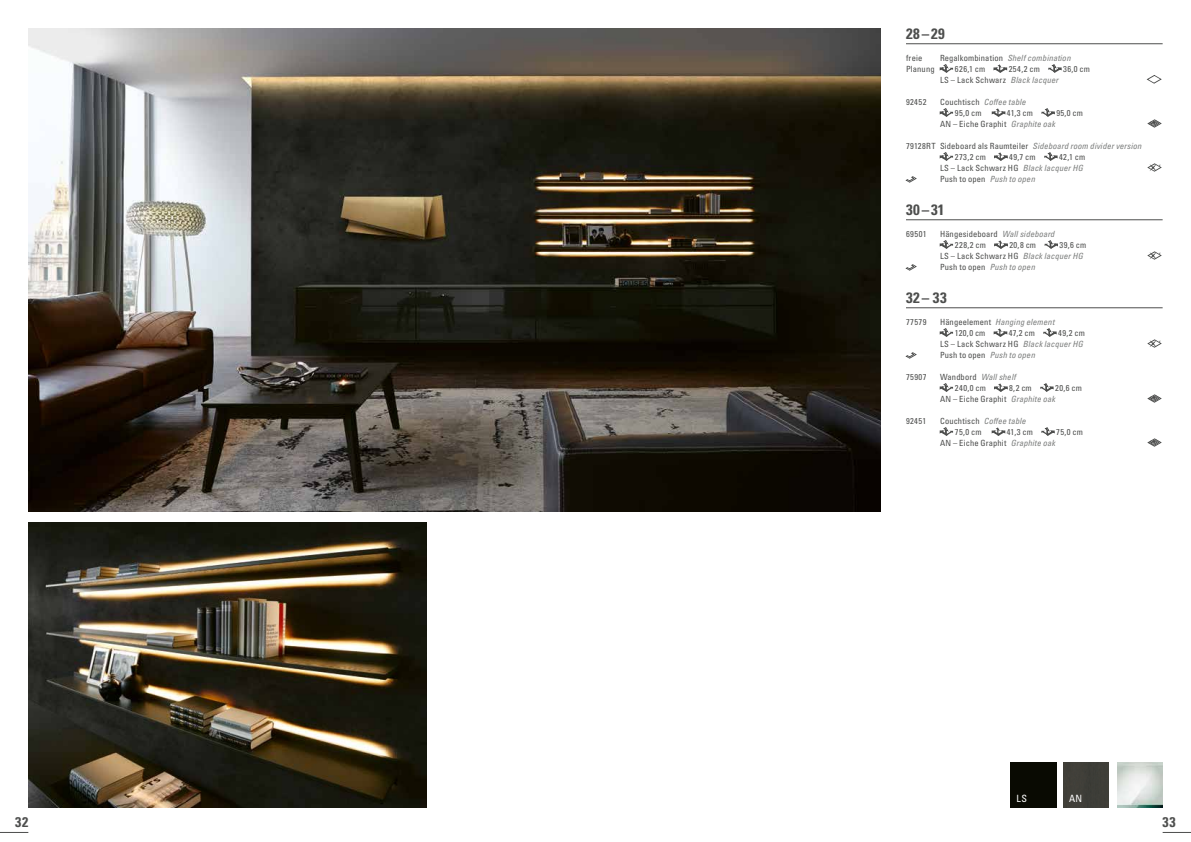
<style>
.page{position:relative;width:1191px;height:842px;background:#fff}
.page>*{position:absolute;margin:0;border:0;box-sizing:border-box;transform-origin:0 0}
.t1{font:700 condensed 15px "Univers LT Pro";letter-spacing:.03em;color:#4d4e4d}
.t2{font:700 condensed 14px "Univers LT Pro";color:#4d4e4d}
.t3{font:condensed 10px "Univers LT Pro";color:#fff}
.t4{font:condensed 8.5px/11px "Univers LT Pro";letter-spacing:.015em;color:#4d4e4d}
.s1{font-style:italic;color:#7d7f7e}
</style>
<div class="page">
<svg style="left:1162px;top:832px;width:29px;height:1px"></svg>
<svg style="left:0;top:832px;width:28px;height:1px"></svg>
<hr style="left:906px;top:44px;width:256px;height:1px;background:#4d4e4d">
<hr style="left:906px;top:220px;width:256px;height:1px;background:#4d4e4d">
<hr style="left:906px;top:308px;width:256px;height:1px;background:#4d4e4d">
<svg style="left:940px;top:64px;width:13px;height:9px"></svg>
<svg style="left:993px;top:64px;width:14px;height:9px"></svg>
<svg style="left:1048px;top:64px;width:13px;height:9px"></svg>
<svg style="left:1146px;top:75px;width:15px;height:9px"></svg>
<svg style="left:940px;top:108px;width:13px;height:9px"></svg>
<svg style="left:991px;top:108px;width:14px;height:9px"></svg>
<svg style="left:1041px;top:108px;width:13px;height:9px"></svg>
<svg style="left:1147px;top:119px;width:14px;height:9px"></svg>
<svg style="left:940px;top:152px;width:13px;height:9px"></svg>
<svg style="left:994px;top:152px;width:13px;height:9px"></svg>
<svg style="left:1044px;top:152px;width:13px;height:9px"></svg>
<svg style="left:1147px;top:163px;width:14px;height:9px"></svg>
<svg style="left:905px;top:176px;width:11px;height:7px"></svg>
<svg style="left:940px;top:240px;width:13px;height:9px"></svg>
<svg style="left:994px;top:240px;width:13px;height:9px"></svg>
<svg style="left:1044px;top:240px;width:14px;height:9px"></svg>
<svg style="left:1147px;top:251px;width:14px;height:9px"></svg>
<svg style="left:905px;top:264px;width:11px;height:7px"></svg>
<svg style="left:940px;top:328px;width:13px;height:9px"></svg>
<svg style="left:993px;top:328px;width:14px;height:9px"></svg>
<svg style="left:1043px;top:328px;width:13px;height:9px"></svg>
<svg style="left:1147px;top:339px;width:14px;height:9px"></svg>
<svg style="left:905px;top:352px;width:11px;height:7px"></svg>
<svg style="left:940px;top:383px;width:13px;height:9px"></svg>
<svg style="left:994px;top:383px;width:13px;height:9px"></svg>
<svg style="left:1040px;top:383px;width:13px;height:9px"></svg>
<svg style="left:1147px;top:394px;width:14px;height:9px"></svg>
<svg style="left:940px;top:427px;width:13px;height:9px"></svg>
<svg style="left:991px;top:427px;width:14px;height:9px"></svg>
<svg style="left:1041px;top:427px;width:13px;height:9px"></svg>
<svg style="left:1147px;top:438px;width:14px;height:9px"></svg>
<div style="left:1063px;top:763px;width:45px;height:45px;background:#3f3e38"></div>
<img style="left:1117px;top:763px;width:45px;height:45px">
<img style="left:28px;top:28px;width:852px;height:483px">
<img style="left:28px;top:523px;width:398px;height:285px">
<div style="left:1010px;top:763px;width:46px;height:45px;background:#090a02"></div>
<h1 class="t1" style="left:906px;top:25px;width:40px">28–29</h1>
<p class="t4" style="left:906px;top:53px;width:18px">freie</p>
<p class="t4" style="left:940px;top:53px;width:132px">Regalkombination <span class="s1">Shelf combination</span></p>
<p class="t4" style="left:906px;top:64px;width:30px">Planung</p>
<p class="t4" style="left:955px;top:64px;width:32px">626,1 cm</p>
<p class="t4" style="left:1008px;top:64px;width:33px">254,2 cm</p>
<p class="t4" style="left:1063px;top:64px;width:28px">36,0 cm</p>
<p class="t4" style="left:940px;top:75px;width:120px">LS – Lack Schwarz <span class="s1">Black lacquer</span></p>
<p class="t4" style="left:906px;top:97px;width:22px">92452</p>
<p class="t4" style="left:955px;top:97px;width:72px;text-indent:-15px">Couchtisch <span class="s1">Coffee table<br></span>95,0 cm</p>
<p class="t4" style="left:1007px;top:108px;width:28px">41,3 cm</p>
<p class="t4" style="left:1056px;top:108px;width:28px">95,0 cm</p>
<p class="t4" style="left:940px;top:119px;width:117px">AN – Eiche Graphit <span class="s1">Graphite oak</span></p>
<p class="t4" style="left:955px;top:141px;width:188px;text-indent:-49px">79128RT Sideboard als Raumteiler <span class="s1">Sideboard room divider version<br></span>273,2 cm</p>
<p class="t4" style="left:940px;top:152px;width:147px;text-indent:119px">42,1 cm<br>LS – Lack Schwarz HG <span class="s1">Black lacquer HG<br></span>Push to open <span class="s1">Push to open</span></p>
<h1 class="t1" style="left:906px;top:201px;width:40px">30–31</h1>
<p class="t4" style="left:906px;top:229px;width:22px">69501</p>
<p class="t4" style="left:955px;top:229px;width:101px;text-indent:-15px">Hängesideboard <span class="s1">Wall sideboard<br></span>228,2 cm</p>
<p class="t4" style="left:1009px;top:152px;width:28px">49,7 cm</p>
<p class="t4" style="left:1009px;top:240px;width:28px">20,8 cm</p>
<p class="t4" style="left:940px;top:240px;width:148px;text-indent:119px">39,6 cm<br>LS – Lack Schwarz HG <span class="s1">Black lacquer HG<br></span>Push to open <span class="s1">Push to open</span></p>
<h1 class="t1" style="left:906px;top:289px;width:42px">32– 33</h1>
<p class="t4" style="left:906px;top:317px;width:22px">77579</p>
<p class="t4" style="left:955px;top:317px;width:101px;text-indent:-15px">Hängeelement <span class="s1">Hanging element<br></span>120,0 cm</p>
<p class="t4" style="left:940px;top:328px;width:146px;text-indent:118px">49,2 cm<br>LS – Lack Schwarz HG <span class="s1">Black lacquer HG<br></span>Push to open <span class="s1">Push to open</span></p>
<p class="t4" style="left:1008px;top:328px;width:27px">47,2 cm</p>
<p class="t4" style="left:906px;top:372px;width:22px">75907</p>
<p class="t4" style="left:955px;top:372px;width:62px;text-indent:-15px">Wandbord <span class="s1">Wall shelf<br></span>240,0 cm</p>
<p class="t4" style="left:940px;top:383px;width:143px;text-indent:115px">20,6 cm<br>AN – Eiche Graphit <span class="s1">Graphite oak</span></p>
<p class="t4" style="left:1009px;top:383px;width:24px">8,2 cm</p>
<p class="t4" style="left:906px;top:416px;width:22px">92451</p>
<p class="t4" style="left:955px;top:416px;width:72px;text-indent:-15px">Couchtisch <span class="s1">Coffee table<br></span>75,0 cm</p>
<p class="t4" style="left:1006px;top:427px;width:28px">41,3 cm</p>
<p class="t4" style="left:1056px;top:427px;width:28px">75,0 cm</p>
<p class="t4" style="left:940px;top:438px;width:117px">AN – Eiche Graphit <span class="s1">Graphite oak</span></p>
<p class="t3" style="left:1016px;top:792px;width:12px">LS</p>
<p class="t3" style="left:1069px;top:792px;width:15px">AN</p>
<h2 class="t2" style="left:15px;top:813px;width:15px">32</h2>
<h2 class="t2" style="left:1162px;top:813px;width:15px">33</h2>
</div>
